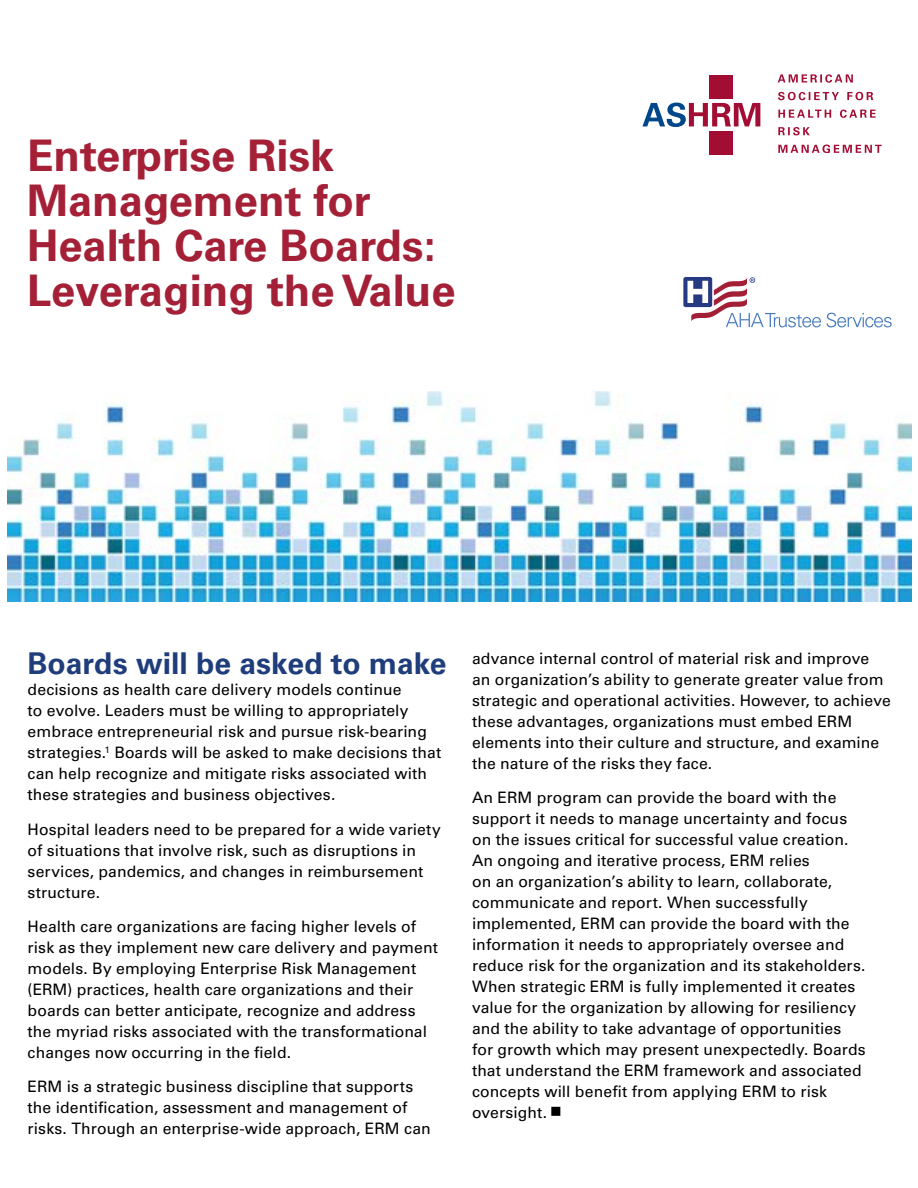
<style>
.page{position:relative;width:918px;height:1188px;background:#fff}
.page>*{position:absolute;margin:0;border:0;box-sizing:border-box;transform-origin:0 0}
.t1{font:700 43.5px/45px "Univers LT Std";color:#a42036}
.t2{font:700 30px "Univers LT Std";color:#1f3d7b}
.t3{font:15.75px/21px "Univers LT Std";letter-spacing:.005em;color:#000}
</style>
<div class="page">
<img style="left:7px;top:391px;width:904px;height:211px">
<svg style="left:778px;top:74px;width:75px;height:9px"></svg>
<svg style="left:778px;top:92px;width:61px;height:8px"></svg>
<svg style="left:847px;top:92px;width:26px;height:8px"></svg>
<svg style="left:778px;top:110px;width:53px;height:8px"></svg>
<svg style="left:840px;top:110px;width:36px;height:8px"></svg>
<svg style="left:778px;top:127px;width:32px;height:8px"></svg>
<svg style="left:778px;top:145px;width:104px;height:8px"></svg>
<div style="left:709px;top:75px;width:23px;height:23px;background:#a30c33"></div>
<div style="left:709px;top:132px;width:23px;height:23px;background:#a30c33"></div>
<svg style="left:642px;top:103px;width:118px;height:24px"></svg>
<svg style="left:683px;top:277px;width:138px;height:50px"></svg>
<svg style="left:827px;top:313px;width:65px;height:14px"></svg>
<h1 class="t1" style="left:27px;top:134px;width:430px">Enterprise Risk<br>Management for<br>Health Care Boards:<br>Leveraging the Value</h1>
<h2 class="t2" style="left:28px;top:646px;width:420px">Boards will be asked to make</h2>
<p class="t3" style="left:28px;top:679px;width:415px">decisions as health care delivery models continue<br>to evolve. Leaders must be willing to appropriately embrace entrepreneurial risk and pursue risk-bearing strategies.<sup>1</sup> Boards will be asked to make decisions that can help recognize and mitigate risks associated with these strategies and business objectives.</p>
<p class="t3" style="left:28px;top:819px;width:415px">Hospital leaders need to be prepared for a wide variety of situations that involve risk, such as disruptions in services, pandemics, and changes in reimbursement structure.</p>
<p class="t3" style="left:28px;top:916px;width:412px">Health care organizations are facing higher levels of risk as they implement new care delivery and payment models. By employing Enterprise Risk Management (ERM) practices, health care organizations and their boards can better anticipate, recognize and address the myriad risks associated with the transformational changes now occurring in the field.</p>
<p class="t3" style="left:28px;top:1076px;width:405px">ERM is a strategic business discipline that supports the identification, assessment and management of risks. Through an enterprise-wide approach, ERM can</p>
<p class="t3" style="left:472px;top:648px;width:420px">advance internal control of material risk and improve an organization’s ability to generate greater value from strategic and operational activities. However, to achieve these advantages, organizations must embed ERM elements into their culture and structure, and examine the nature of the risks they face.</p>
<p class="t3" style="left:472px;top:787px;width:395px">An ERM program can provide the board with the support it needs to manage uncertainty and focus on the issues critical for successful value creation.<br>An ongoing and iterative process, ERM relies<br>on an organization’s ability to learn, collaborate, communicate and report. When successfully implemented, ERM can provide the board with the information it needs to appropriately oversee and reduce risk for the organization and its stakeholders.<br>When strategic ERM is fully implemented it creates value for the organization by allowing for resiliency and the ability to take advantage of opportunities for growth which may present unexpectedly. Boards that understand the ERM framework and associated concepts will benefit from applying ERM to risk oversight.</p>
</div>
